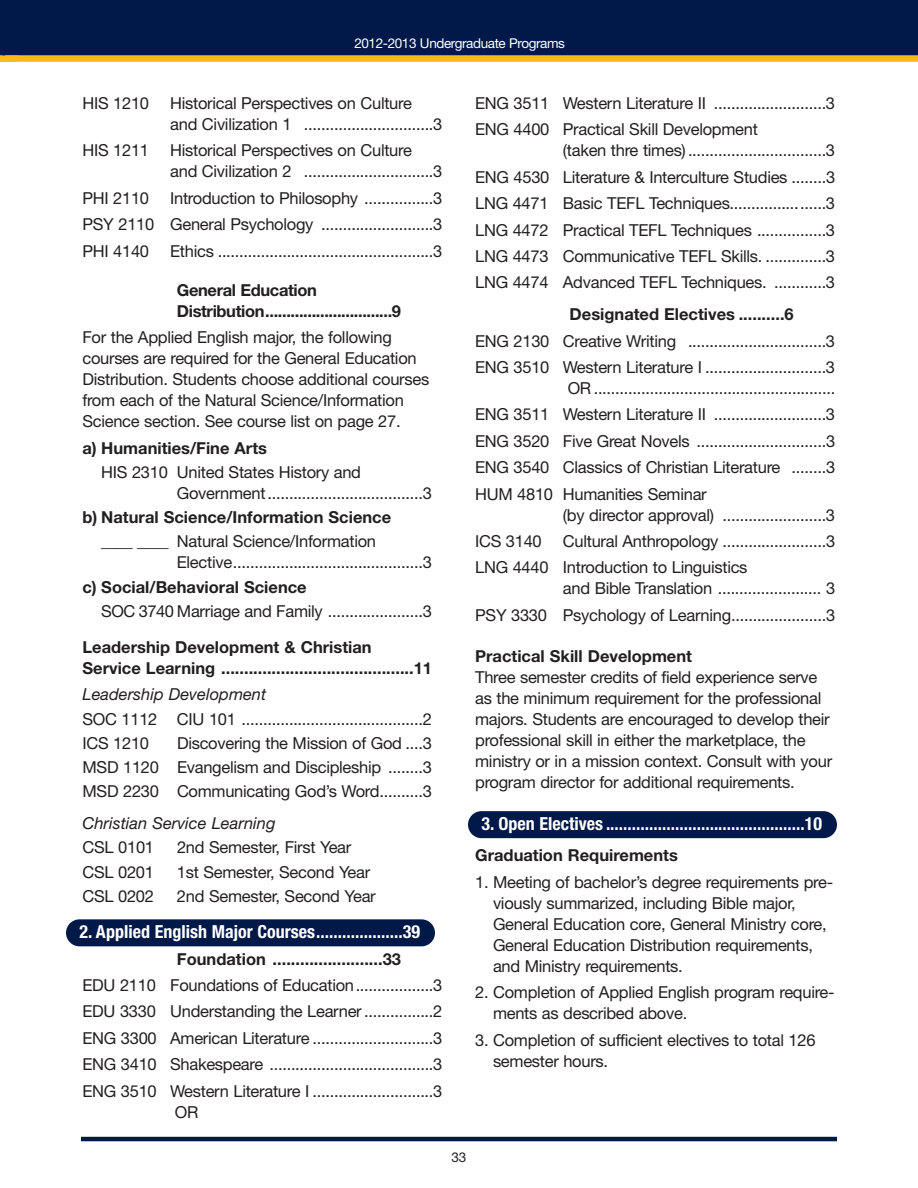
<style>
.page{position:relative;width:918px;height:1188px;background:#fff}
.page>*{position:absolute;margin:0;border:0;box-sizing:border-box;transform-origin:0 0}
.t1{font:700 condensed 18px "Helvetica Neue";color:#fff}
.t2{font:16.5px/26.4px "Helvetica Neue";letter-spacing:-.015em;color:#231f20}
.t3{font:700 16.5px/21px "Helvetica Neue";color:#231f20}
.t4{font:700 16.5px/21px "Helvetica Neue";letter-spacing:-.02em;color:#231f20}
.t5{font:italic 16.5px/24.3px "Helvetica Neue";color:#231f20}
.t6{font:13.5px "Helvetica Neue";letter-spacing:-.03em;color:#fff}
.t7{font:13.5px "Helvetica Neue";color:#231f20}
.s1{font-weight:700}
.s2{font-style:italic}
.s3{font-style:normal}
</style>
<div class="page">
<div style="left:0;top:0;width:918px;height:58px;background:#001948"></div>
<hr style="left:81px;top:1137px;width:756px;height:4px;background:#001948">
<div style="left:66px;top:919px;width:369px;height:27px;background:#001948;border-radius:14px"></div>
<div style="left:468px;top:811px;width:369px;height:27px;background:#001948;border-radius:14px"></div>
<div style="left:0;top:56px;width:918px;height:6px;background:#fcb814"></div>
<p class="t6" style="left:354px;top:32px;width:212px">2012-2013 Undergraduate Programs</p>
<p class="t2" style="left:82px;top:89px;width:68px">HIS 1210</p>
<p class="t2" style="left:170px;top:91px;width:274px;line-height:21px">Historical Perspectives on Culture and Civilization 1 ..............................3</p>
<p class="t2" style="left:82px;top:136px;width:68px">HIS 1211</p>
<p class="t2" style="left:170px;top:139px;width:274px;line-height:21px">Historical Perspectives on Culture and Civilization 2 ..............................3</p>
<p class="t2" style="left:82px;top:184px;width:68px">PHI 2110</p>
<p class="t2" style="left:82px;top:184px;width:361px;text-align:justify;text-indent:88px">Introduction to Philosophy ................3<br>PSY 2110 General Psychology ..........................3<br>PHI 4140</p>
<p class="t2" style="left:170px;top:236px;width:274px">Ethics ..................................................3</p>
<p class="t4" style="left:177px;top:279px;width:226px">General Education<br>Distribution..............................9</p>
<p class="t2" style="left:82px;top:326px;width:348px;line-height:21px">For the Applied English major, the following courses are required for the General Education Distribution. Students choose additional courses from each of the Natural Science/Information Science section. See course list on page 27.</p>
<p class="t2" style="left:101px;top:435px;width:261px;line-height:24.3px;text-indent:-19px"><span class="s1">a) Humanities/Fine Arts<br></span>HIS 2310 United States History and</p>
<p class="t2" style="left:177px;top:479px;width:257px">Government....................................3</p>
<p class="t3" style="left:82px;top:506px;width:310px">b) Natural Science/Information Science</p>
<p class="t2" style="left:101px;top:527px;width:276px">____ ____ Natural Science/Information</p>
<p class="t2" style="left:177px;top:548px;width:257px">Elective............................................3</p>
<p class="t3" style="left:82px;top:575px;width:226px">c) Social/Behavioral Science</p>
<p class="t2" style="left:101px;top:597px;width:332px">SOC 3740 Marriage and Family ......................3</p>
<p class="t3" style="left:82px;top:636px;width:351px">Leadership Development &amp; Christian<br>Service Learning ..........................................11</p>
<p class="t2" style="left:82px;top:681px;width:351px;line-height:24.3px"><span class="s2">Leadership Development<br></span>SOC 1112 CIU 101 ..........................................2<br>ICS 1210</p>
<p class="t2" style="left:83px;top:730px;width:351px;line-height:24.3px;text-align:justify;text-indent:94px">Discovering the Mission of God ....3<br>MSD 1120 Evangelism and Discipleship ........3<br>MSD 2230 Communicating God’s Word..........3</p>
<p class="t5" style="left:83px;top:810px;width:195px">Christian Service Learning<br><span class="s3">CSL 0101</span></p>
<p class="t2" style="left:177px;top:833px;width:176px">2nd Semester, First Year</p>
<p class="t2" style="left:83px;top:857px;width:73px">CSL 0201</p>
<p class="t2" style="left:177px;top:857px;width:195px">1st Semester, Second Year</p>
<p class="t2" style="left:82px;top:882px;width:73px">CSL 0202</p>
<p class="t2" style="left:177px;top:882px;width:200px">2nd Semester, Second Year</p>
<p class="t1" style="left:80px;top:917px;width:342px">2. Applied English Major Courses....................39</p>
<p class="t2" style="left:82px;top:944px;width:362px;text-indent:95px"><span class="s1">Foundation ........................33<br></span>EDU 2110 Foundations of Education..................3<br>EDU 3330 Understanding the Learner ................2<br>ENG 3300 American Literature ............................3<br>ENG 3410 Shakespeare ......................................3<br>ENG 3510 Western Literature I ............................3</p>
<p class="t2" style="left:175px;top:1097px;width:25px">OR</p>
<p class="t2" style="left:475px;top:89px;width:361px">ENG 3511 Western Literature II ..........................3<br>ENG 4400 Practical Skill Development</p>
<p class="t2" style="left:475px;top:136px;width:362px;text-align:justify;text-indent:88px">(taken thre times)................................3<br>ENG 4530 Literature &amp; Interculture Studies ........3<br>LNG 4471 Basic TEFL Techniques......................3<br>LNG 4472 Practical TEFL Techniques ................3<br>LNG 4473 Communicative TEFL Skills. ..............3<br>LNG 4474 Advanced TEFL Techniques. ............3</p>
<p class="t2" style="left:475px;top:300px;width:361px;text-indent:94px"><span class="s1">Designated Electives ..........6<br></span>ENG 2130 Creative Writing ................................3<br>ENG 3510 Western Literature I ............................3</p>
<p class="t2" style="left:475px;top:374px;width:362px;text-align:justify;text-indent:93px">OR ........................................................<br>ENG 3511 Western Literature II ..........................3<br>ENG 3520 Five Great Novels ..............................3<br>ENG 3540 Classics of Christian Literature ........3<br>HUM 4810 Humanities Seminar</p>
<p class="t2" style="left:563px;top:500px;width:274px">(by director approval) ........................3</p>
<p class="t2" style="left:475px;top:527px;width:68px">ICS 3140</p>
<p class="t2" style="left:475px;top:527px;width:361px;text-indent:88px">Cultural Anthropology ........................3<br>LNG 4440 Introduction to Linguistics</p>
<p class="t2" style="left:475px;top:574px;width:361px;text-align:right">and Bible Translation ........................ 3<br>PSY 3330 Psychology of Learning......................3</p>
<p class="t2" style="left:475px;top:645px;width:359px;line-height:21px"><span class="s1">Practical Skill Development<br></span>Three semester credits of field experience serve as the minimum requirement for the professional majors. Students are encouraged to develop their professional skill in either the marketplace, the ministry or in a mission context. Consult with your program director for additional requirements.</p>
<p class="t1" style="left:482px;top:809px;width:342px">3. Open Electives ..............................................10</p>
<p class="t3" style="left:475px;top:844px;width:204px">Graduation Requirements</p>
<p class="t2" style="left:493px;top:870px;width:342px;line-height:21px;text-indent:-18px">1. Meeting of bachelor’s degree requirements pre&shy;viously summarized, including Bible major, General Education core, General Ministry core, General Education Distribution requirements, and Ministry requirements.</p>
<p class="t2" style="left:493px;top:981px;width:343px;line-height:21px;text-indent:-18px">2. Completion of Applied English program require&shy;ments as described above.</p>
<p class="t2" style="left:493px;top:1028px;width:324px;line-height:21px;text-indent:-18px">3. Completion of sufficient electives to total 126 semester hours.</p>
<p class="t7" style="left:451px;top:1146px;width:17px">33</p>
</div>
